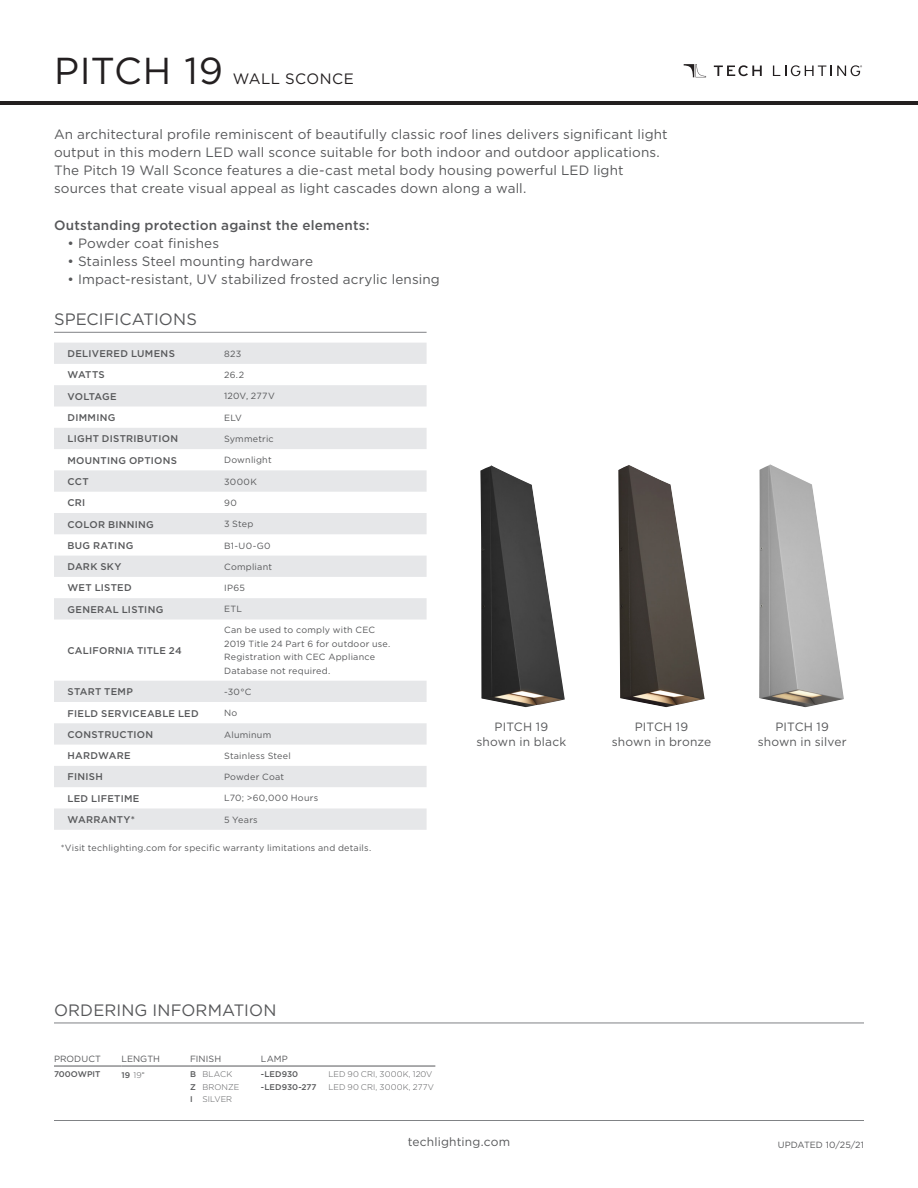
<style>
.page{position:relative;width:918px;height:1188px;background:#fff}
.page>*{position:absolute;margin:0;border:0;box-sizing:border-box;transform-origin:0 0}
.t1{font:37.5px "Gotham";letter-spacing:.015em;color:#231f20}
.Spec_Header{font:16.5px "Gotham";letter-spacing:.01em;color:#57585a}
.t2{font:15px "Gotham";letter-spacing:.03em;color:#231f20}
.Sub-bullet{font:13.5px/18px "Gotham";letter-spacing:.01em;color:#57585a}
.Sub-bullet-2{font:500 13.5px "Gotham";letter-spacing:.015em;color:#57585a}
.Product_Detail{font:12px "Gotham";letter-spacing:.015em;color:#57585a}
.Product{font:12px "Gotham";letter-spacing:.02em;color:#57585a}
.t3{font:500 9.75px "Gotham";letter-spacing:.03em;color:#57585a}
.t4{font:500 9.75px "Gotham";letter-spacing:-.01em;color:#57585a}
.Subheader{font:9px/13.5px "Gotham";letter-spacing:.025em;color:#57585a}
.Product_Options_Head{font:9px "Gotham";letter-spacing:.01em;color:#57585a}
.Product_Options{font:300 8.25px "Gotham";letter-spacing:.01em;color:#57585a}
.Product_Options-2{font:500 8.25px "Gotham";color:#57585a}
.s1{font-weight:300}
.s2{font-family:"TT Norms";font-weight:400}
.s3{font-weight:500}
</style>
<div class="page">
<svg style="left:714px;top:65px;width:48px;height:11px"></svg>
<svg style="left:773px;top:65px;width:89px;height:11px"></svg>
<svg style="left:684px;top:64px;width:22px;height:13px"></svg>
<hr style="left:0;top:101px;width:918px;height:4px;background:#231f20">
<hr style="left:54px;top:1120px;width:810px;height:1px;background:#808285">
<img style="left:480px;top:465px;width:85px;height:242px">
<img style="left:759px;top:464px;width:85px;height:243px">
<img style="left:618px;top:465px;width:87px;height:242px">
<hr style="left:54px;top:1023px;width:810px;height:1px;background:#808285">
<hr style="left:54px;top:1066px;width:68px;height:1px;background:#57585a">
<hr style="left:122px;top:1066px;width:68px;height:1px;background:#57585a">
<hr style="left:190px;top:1066px;width:71px;height:1px;background:#57585a">
<hr style="left:261px;top:1066px;width:174px;height:1px;background:#57585a">
<svg style="left:54px;top:343px;width:373px;height:487px"></svg>
<hr style="left:54px;top:332px;width:373px;height:1px;background:#808285">
<h1 class="t1" style="left:54px;top:47px;width:171px">PITCH 19</h1>
<p class="t2" style="left:233px;top:69px;width:122px">WALL SCONCE</p>
<p class="Sub-bullet" style="left:54px;top:125px;width:615px">An architectural profile reminiscent of beautifully classic roof lines delivers significant light output in this modern LED wall sconce suitable for both indoor and outdoor applications.<br>The Pitch 19 Wall Sconce features a die-cast metal body housing powerful LED light sources that create visual appeal as light cascades down along a wall.</p>
<p class="Sub-bullet-2" style="left:54px;top:217px;width:317px">Outstanding protection against the elements:</p>
<p class="Sub-bullet" style="left:68px;top:234px;width:153px">• Powder coat finishes</p>
<p class="Sub-bullet" style="left:68px;top:252px;width:247px">• Stainless Steel mounting hardware</p>
<p class="Sub-bullet" style="left:68px;top:270px;width:374px">• Impact-resistant, UV stabilized frosted acrylic lensing</p>
<p class="Spec_Header" style="left:54px;top:309px;width:144px">SPECIFICATIONS</p>
<p class="t3" style="left:68px;top:347px;width:109px">DELIVERED LUMENS</p>
<p class="Subheader" style="left:224px;top:347px;width:19px">823</p>
<p class="t3" style="left:68px;top:369px;width:39px">WATTS</p>
<p class="Subheader" style="left:224px;top:368px;width:22px">26.2</p>
<p class="t4" style="left:68px;top:390px;width:51px">VOLTAGE</p>
<p class="Subheader" style="left:224px;top:389px;width:52px">120V, 277V</p>
<p class="t3" style="left:68px;top:411px;width:49px">DIMMING</p>
<p class="Subheader" style="left:224px;top:411px;width:19px">ELV</p>
<p class="t3" style="left:68px;top:433px;width:112px">LIGHT DISTRIBUTION</p>
<p class="Subheader" style="left:224px;top:432px;width:51px">Symmetric</p>
<p class="t3" style="left:68px;top:454px;width:111px">MOUNTING OPTIONS</p>
<p class="Subheader" style="left:224px;top:453px;width:49px">Downlight</p>
<p class="t3" style="left:68px;top:475px;width:23px">CCT</p>
<p class="Subheader" style="left:224px;top:475px;width:34px">3000K</p>
<p class="t3" style="left:68px;top:496px;width:19px">CRI</p>
<p class="Subheader" style="left:224px;top:496px;width:14px">90</p>
<p class="t3" style="left:68px;top:518px;width:88px">COLOR BINNING</p>
<p class="Subheader" style="left:224px;top:517px;width:31px">3 Step</p>
<p class="t3" style="left:68px;top:539px;width:67px">BUG RATING</p>
<p class="Subheader" style="left:224px;top:538px;width:48px">B1-U0-G0</p>
<p class="t3" style="left:68px;top:560px;width:56px">DARK SKY</p>
<p class="Subheader" style="left:224px;top:560px;width:49px">Compliant</p>
<p class="t3" style="left:68px;top:582px;width:66px">WET LISTED</p>
<p class="Subheader" style="left:224px;top:581px;width:22px">IP65</p>
<p class="t3" style="left:68px;top:603px;width:97px">GENERAL LISTING</p>
<p class="Subheader" style="left:224px;top:602px;width:19px">ETL</p>
<p class="t3" style="left:68px;top:644px;width:116px">CALIFORNIA TITLE 24</p>
<p class="Subheader" style="left:224px;top:623px;width:168px">Can be used to comply with CEC<br>2019 Title 24 Part 6 for outdoor use.<br>Registration with CEC Appliance<br>Database not required.</p>
<p class="t3" style="left:68px;top:685px;width:67px">START TEMP</p>
<p class="Subheader" style="left:224px;top:685px;width:29px">-30°C</p>
<p class="t3" style="left:68px;top:707px;width:133px">FIELD SERVICEABLE LED</p>
<p class="Subheader" style="left:224px;top:706px;width:15px">No</p>
<p class="t3" style="left:68px;top:728px;width:87px">CONSTRUCTION</p>
<p class="Subheader" style="left:224px;top:727px;width:49px">Aluminum</p>
<p class="t3" style="left:68px;top:749px;width:65px">HARDWARE</p>
<p class="Subheader" style="left:224px;top:749px;width:68px">Stainless Steel</p>
<p class="t3" style="left:68px;top:771px;width:37px">FINISH</p>
<p class="Subheader" style="left:224px;top:770px;width:62px">Powder Coat</p>
<p class="t3" style="left:68px;top:792px;width:73px">LED LIFETIME</p>
<p class="Subheader" style="left:224px;top:791px;width:96px">L70; &gt;60,000 Hours</p>
<p class="t3" style="left:68px;top:813px;width:69px">WARRANTY*</p>
<p class="Subheader" style="left:224px;top:813px;width:35px">5 Years</p>
<p class="Subheader" style="left:61px;top:840px;width:312px">*Visit techlighting.com for specific warranty limitations and details.</p>
<p class="Product" style="left:495px;top:719px;width:55px">PITCH 19</p>
<p class="Product_Detail" style="left:477px;top:734px;width:91px">shown in black</p>
<p class="Product" style="left:635px;top:719px;width:55px">PITCH 19</p>
<p class="Product_Detail" style="left:612px;top:734px;width:101px">shown in bronze</p>
<p class="Product" style="left:775px;top:719px;width:55px">PITCH 19</p>
<p class="Product_Detail" style="left:758px;top:734px;width:90px">shown in silver</p>
<p class="Spec_Header" style="left:54px;top:1000px;width:224px">ORDERING INFORMATION</p>
<p class="Product_Options_Head" style="left:54px;top:1053px;width:48px">PRODUCT</p>
<p class="Product_Options_Head" style="left:122px;top:1053px;width:40px">LENGTH</p>
<p class="Product_Options_Head" style="left:190px;top:1053px;width:33px">FINISH</p>
<p class="Product_Options_Head" style="left:261px;top:1053px;width:28px">LAMP</p>
<p class="Product_Options-2" style="left:54px;top:1068px;width:48px">700OWPIT</p>
<p class="Product_Options-2" style="left:122px;top:1070px;width:25px">19 <span class="s1">19</span><span class="s2">"</span></p>
<p class="Product_Options" style="left:190px;top:1069px;width:44px"><span class="s3">B</span> BLACK</p>
<p class="Product_Options" style="left:190px;top:1081px;width:51px"><span class="s3">Z</span> BRONZE</p>
<p class="Product_Options" style="left:190px;top:1094px;width:44px"><span class="s3">I</span> SILVER</p>
<p class="Product_Options-2" style="left:261px;top:1068px;width:39px">-LED930</p>
<p class="Product_Options" style="left:328px;top:1069px;width:106px">LED 90 CRI, 3000K, 120V</p>
<p class="Product_Options-2" style="left:261px;top:1081px;width:57px">-LED930-277</p>
<p class="Product_Options" style="left:328px;top:1081px;width:107px">LED 90 CRI, 3000K, 277V</p>
<p class="Product_Detail" style="left:408px;top:1134px;width:104px">techlighting.com</p>
<p class="Subheader" style="left:778px;top:1137px;width:88px">UPDATED 10/25/21</p>
</div>
